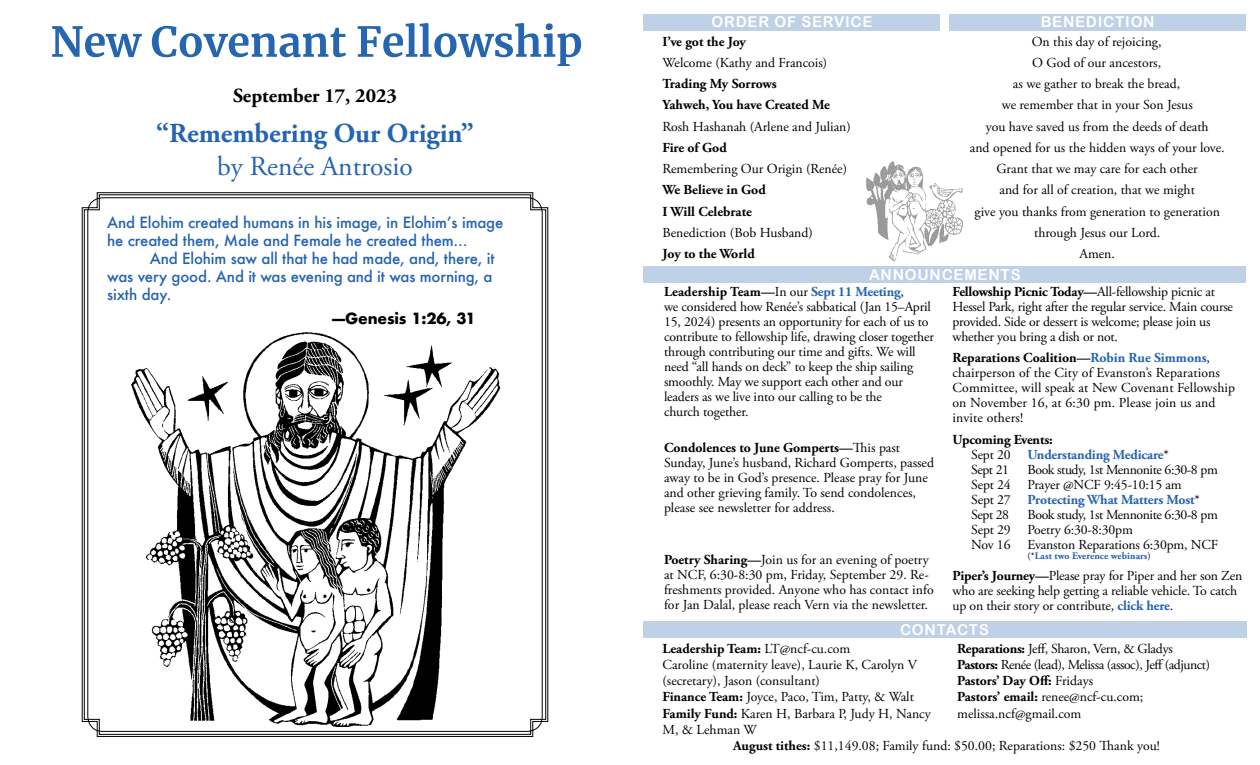
<style>
.page{position:relative;width:1260px;height:765px;background:#fff}
.page>*{position:absolute;margin:0;border:0;box-sizing:border-box;transform-origin:0 0}
.t1{font:700 27.5px "Adobe Garamond Pro";color:#2564b0}
.t2{font:27.5px "Adobe Garamond Pro";color:#2564b0}
.t3{font:700 20px "Adobe Garamond Pro";color:#000}
.t4{font:500 15px/18px "Futura";letter-spacing:-.01em;color:#2564b0}
.t5{font:15px "Arial Rounded MT Bold";letter-spacing:.05em;color:#fff}
.t6{font:700 15px "Futura";letter-spacing:-.01em;color:#000}
.t7{font:13.75px/15px "Adobe Garamond Pro";color:#000}
.t8{font:13.75px/16.2px "Adobe Garamond Pro";letter-spacing:-.02em;color:#000}
.t9{font:700 13.75px/21.2px "Adobe Garamond Pro";color:#000}
.t10{font:13.75px/15px "Adobe Garamond Pro";letter-spacing:-.03em;color:#000}
.t11{font:700 13.75px/15px "Adobe Garamond Pro";letter-spacing:-.01em;color:#2564b0}
.t12{font:700 10px "Adobe Garamond Pro";letter-spacing:.005em;color:#2564b0}
.s1{font-weight:700}
.s2{font-weight:700;color:#2564b0}
.s3{color:#000}
.s4{font-weight:400;color:#000}
</style>
<div class="page">
<svg style="left:52px;top:23px;width:529px;height:43px"></svg>
<svg style="left:84px;top:194px;width:462px;height:541px"></svg>
<img style="left:118px;top:323px;width:392px;height:404px">
<div style="left:643px;top:14px;width:298px;height:16px;background:#bed1e7"></div>
<div style="left:643px;top:266px;width:603px;height:17px;background:#bed1e7"></div>
<div style="left:949px;top:14px;width:297px;height:16px;background:#bed1e7"></div>
<div style="left:643px;top:621px;width:603px;height:17px;background:#bed1e7"></div>
<img style="left:866px;top:161px;width:97px;height:101px">
<h2 class="t3" style="left:233px;top:84px;width:165px">September 17, 2023</h2>
<h1 class="t1" style="left:156px;top:118px;width:319px">“Remembering Our Origin”</h1>
<h1 class="t2" style="left:217px;top:150px;width:197px">by Renée Antrosio</h1>
<p class="t4" style="left:107px;top:213px;width:398px">And Elohim created humans in his image, in Elohim’s image he created them, Male and Female he created them…</p>
<p class="t4" style="left:107px;top:249px;width:389px;text-indent:42px">And Elohim saw all that he had made, and, there, it was very good. And it was evening and it was morning, a sixth day.</p>
<p class="t6" style="left:332px;top:308px;width:145px">—Genesis 1:26, 31</p>
<p class="t5" style="left:712px;top:13px;width:162px">ORDER OF SERVICE</p>
<p class="t5" style="left:1041px;top:13px;width:115px">BENEDICTION</p>
<p class="t9" style="left:662px;top:31px;width:85px">I’ve got the Joy</p>
<p class="t7" style="left:662px;top:56px;width:166px">Welcome (Kathy and Francois)</p>
<p class="t9" style="left:662px;top:73px;width:169px">Trading My Sorrows<br>Yahweh, You have Created Me</p>
<p class="t7" style="left:662px;top:119px;width:190px">Rosh Hashanah (Arlene and Julian)</p>
<p class="t9" style="left:662px;top:137px;width:66px">Fire of God</p>
<p class="t7" style="left:662px;top:162px;width:186px">Remembering Our Origin (Renée)</p>
<p class="t9" style="left:662px;top:180px;width:105px">We Believe in God<br>I Will Celebrate</p>
<p class="t7" style="left:662px;top:226px;width:152px">Benediction (Bob Husband)</p>
<p class="t9" style="left:662px;top:243px;width:94px">Joy to the World</p>
<p class="t7" style="left:970px;top:31px;width:256px;line-height:21.2px;text-align:center">On this day of rejoicing,<br>O God of our ancestors,<br>as we gather to break the bread,<br>we remember that in your Son Jesus<br>you have saved us from the deeds of death<br>and opened for us the hidden ways of your love.<br>Grant that we may care for each other<br>and for all of creation, that we might<br>give you thanks from generation to generation through Jesus our Lord.<br>Amen.</p>
<p class="t5" style="left:869px;top:266px;width:153px">ANNOUNCEMENTS</p>
<p class="t7" style="left:664px;top:285px;width:272px"><span class="s1">Leadership Team—</span>In our <span class="s2">Sept 11 Meeting</span>,<br>we considered how Renée’s sabbatical (Jan 15–April 15, 2024) presents an opportunity for each of us to contribute to fellowship life, drawing closer together through contributing our time and gifts. We will need “all hands on deck” to keep the ship sailing smoothly. May we support each other and our leaders as we live into our calling to be the<br>church together.</p>
<p class="t7" style="left:664px;top:441px;width:272px"><span class="s1">Condolences to June Gomperts—</span>This past Sunday, June’s husband, Richard Gomperts, passed away to be in God’s presence. Please pray for June and other grieving family. To send condolences, please see newsletter for address.</p>
<p class="t7" style="left:664px;top:552px;width:271px"><span class="s1">Poetry Sharing—</span>Join us for an evening of poetry at NCF, 6:30-8:30 pm, Friday, September 29. Re&shy;freshments provided. Anyone who has contact info for Jan Dalal, please reach Vern via the newsletter.</p>
<p class="t7" style="left:953px;top:285px;width:282px"><span class="s1">Fellowship Picnic Today—</span>All-fellowship picnic at Hessel Park, right after the regular service. Main course provided. Side or dessert is welcome; please join us whether you bring a dish or not.</p>
<p class="t7" style="left:953px;top:351px;width:284px"><span class="s1">Reparations Coalition—</span><span class="s2">Robin Rue Simmons</span>, chairperson of the City of Evanston’s Reparations Committee, will speak at New Covenant Fellowship on November 16, at 6:30 pm. Please join us and invite others!</p>
<p class="t11" style="left:971px;top:432px;width:199px;text-indent:-19px"><span class="s3">Upcoming Events:<br></span><span class="s4">Sept 20</span> Understanding Medicare<span class="s4">*<br>Sept 21</span></p>
<p class="t10" style="left:971px;top:462px;width:248px;text-indent:56px">Book study, 1st Mennonite 6:30-8 pm<br>Sept 24 Prayer @NCF 9:45-10:15 am<br>Sept 27 <span class="s2">Protecting What Matters Most</span>*<br>Sept 28</p>
<p class="t7" style="left:971px;top:507px;width:249px;text-indent:56px">Book study, 1st Mennonite 6:30-8 pm<br>Sept 29 Poetry 6:30-8:30pm<br>Nov 16 Evanston Reparations 6:30pm, NCF</p>
<p class="t12" style="left:1028px;top:550px;width:125px"><span class="s4">(*</span>Last two Everence webinars<span class="s4">)</span></p>
<p class="t7" style="left:952px;top:569px;width:291px"><span class="s1">Piper’s Journey—</span>Please pray for Piper and her son Zen who are seeking help getting a reliable vehicle. To catch up on their story or contribute, <span class="s2">click here</span>.</p>
<p class="t5" style="left:900px;top:621px;width:90px">CONTACTS</p>
<p class="t7" style="left:662px;top:641px;width:270px;line-height:16.2px"><span class="s1">Leadership Team:</span> LT@ncf-cu.com<br>Caroline (maternity leave), Laurie K, Carolyn V (secretary), Jason (consultant)<br><span class="s1">Finance Team:</span> Joyce, Paco, Tim, Patty, &amp; Walt <span class="s1">Family Fund:</span> Karen H, Barbara P, Judy H, Nancy M, &amp; Lehman W</p>
<p class="t8" style="left:957px;top:641px;width:254px"><span class="s1">Reparations:</span> Jeff, Sharon, Vern, &amp; Gladys <span class="s1">Pastors:</span> Renée (lead), Melissa (assoc), Jeff (adjunct)<br><span class="s1">Pastors’ Day Off:</span> Fridays<br><span class="s1">Pastors’ email:</span> renee@ncf-cu.com; melissa.ncf@gmail.com</p>
<p class="t7" style="left:733px;top:739px;width:428px"><span class="s1">August tithes:</span> $11,149.08; Family fund: $50.00; Reparations: $250 Thank you!</p>
</div>
